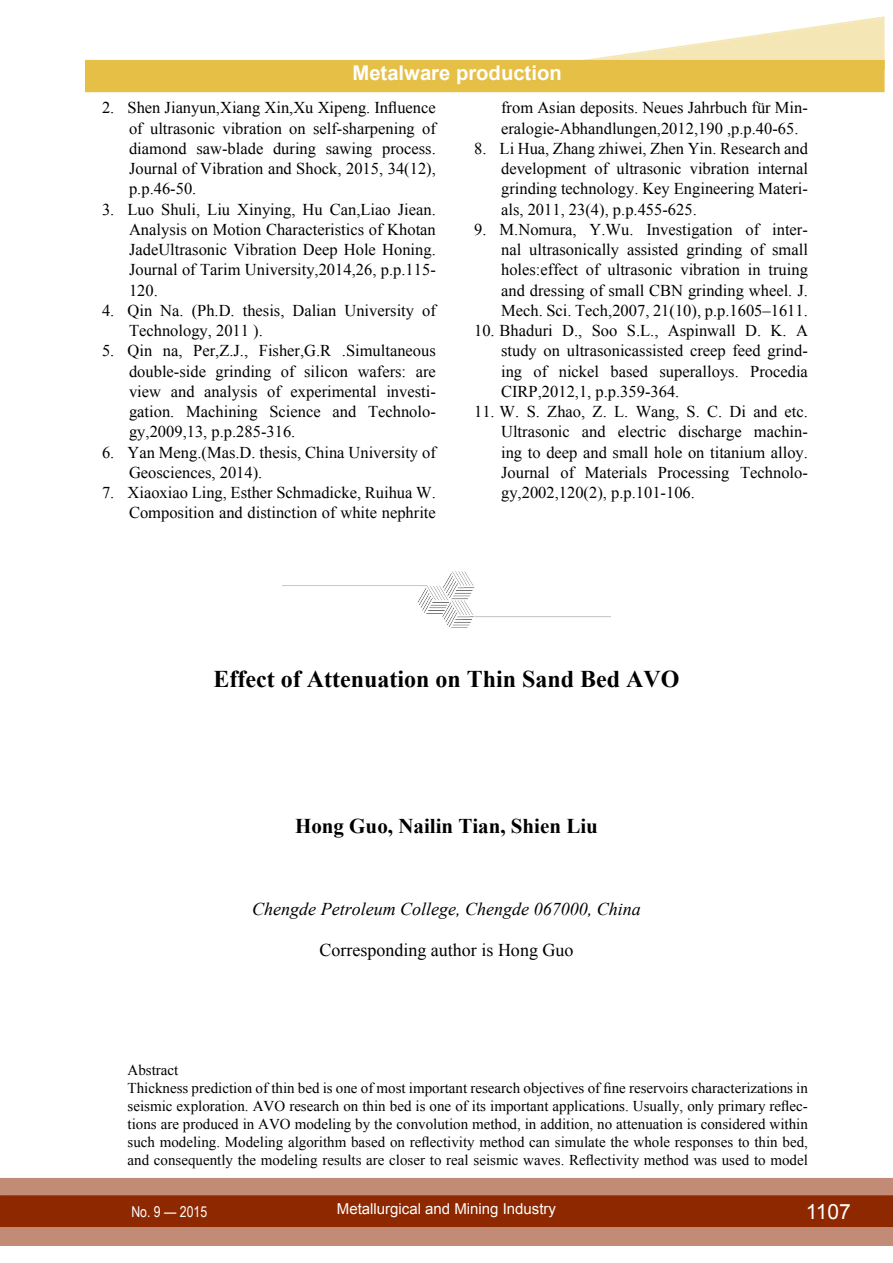
<style>
.page{position:relative;width:893px;height:1263px;background:#fff}
.page>*{position:absolute;margin:0;border:0;box-sizing:border-box;transform-origin:0 0}
.t1{font:700 24px "Times New Roman";color:#000}
.t2{font:700 21px "Times New Roman";color:#000}
.t3{font:21px "Arial";color:#fff}
.t4{font:700 20.25px "Arial";color:#fff}
.t5{font:italic 18px "Times New Roman";color:#000}
.t6{font:18px "Times New Roman";color:#000}
.t7{font:16.5px/20.2px "Times New Roman";color:#000;text-align:justify}
.t8{font:15px/18px "Times New Roman";color:#000}
.t9{font:15px "Arial";color:#fff}
.t10{font:15px "Arial Narrow";color:#fff}
</style>
<div class="page">
<div style="left:0;top:1178px;width:893px;height:68px;background:#c28b76"></div>
<div style="left:0;top:1195px;width:893px;height:32px;background:#8e2800;border:2px solid #8e2800"></div>
<svg style="left:85px;top:16px;width:800px;height:76px"></svg>
<img style="left:283px;top:572px;width:327px;height:56px">
<p class="t4" style="left:352px;top:60px;width:211px">Metalware production</p>
<p class="t7" style="left:129px;top:98px;width:308px;text-indent:-27px">2. Shen Jianyun,Xiang Xin,Xu Xipeng. Influence of ultrasonic vibration on self-sharpening of diamond saw-blade during sawing process.<br>Journal of Vibration and Shock, 2015, 34(12), p.p.46-50.</p>
<p class="t7" style="left:129px;top:199px;width:308px;text-indent:-27px">3. Luo Shuli, Liu Xinying, Hu Can,Liao Jiean.<br>Analysis on Motion Characteristics of Khotan JadeUltrasonic Vibration Deep Hole Honing.<br>Journal of Tarim University,2014,26, p.p.115- 120.</p>
<p class="t7" style="left:129px;top:300px;width:308px;text-indent:-27px">4. Qin Na. (Ph.D. thesis, Dalian University of<br>Technology, 2011 ).</p>
<p class="t7" style="left:129px;top:340px;width:308px;text-indent:-27px">5. Qin na, Per,Z.J., Fisher,G.R .Simultaneous double-side grinding of silicon wafers: are view and analysis of experimental investi&shy;gation. Machining Science and Technolo&shy;gy,2009,13, p.p.285-316.</p>
<p class="t7" style="left:129px;top:442px;width:308px;text-indent:-27px">6. Yan Meng.(Mas.D. thesis, China University of<br>Geosciences, 2014).</p>
<p class="t7" style="left:102px;top:482px;width:335px;text-align:right">7. Xiaoxiao Ling, Esther Schmadicke, Ruihua W.<br>Composition and distinction of white nephrite</p>
<p class="t7" style="left:501px;top:97px;width:308px">from Asian deposits. Neues Jahrbuch für Min&shy;eralogie-Abhandlungen,2012,190 ,p.p.40-65.</p>
<p class="t7" style="left:501px;top:138px;width:308px;text-indent:-27px">8. Li Hua, Zhang zhiwei, Zhen Yin. Research and development of ultrasonic vibration internal grinding technology. Key Engineering Materi&shy;als, 2011, 23(4), p.p.455-625.</p>
<p class="t7" style="left:501px;top:219px;width:308px;text-indent:-27px">9. M.Nomura, Y.Wu. Investigation of inter&shy;nal ultrasonically assisted grinding of small holes:effect of ultrasonic vibration in truing and dressing of small CBN grinding wheel. J.<br>Mech. Sci. Tech,2007, 21(10), p.p.1605–1611.</p>
<p class="t7" style="left:501px;top:320px;width:308px;text-indent:-27px">10. Bhaduri D., Soo S.L., Aspinwall D. K. A study on ultrasonicassisted creep feed grind&shy;ing of nickel based superalloys. Procedia CIRP,2012,1, p.p.359-364.</p>
<p class="t7" style="left:501px;top:401px;width:308px;text-indent:-27px">11. W. S. Zhao, Z. L. Wang, S. C. Di and etc.<br>Ultrasonic and electric discharge machin&shy;ing to deep and small hole on titanium alloy.<br>Journal of Materials Processing Technolo&shy;gy,2002,120(2), p.p.101-106.</p>
<h1 class="t1" style="left:213px;top:663px;width:468px">Effect of Attenuation on Thin Sand Bed AVO</h1>
<p class="t2" style="left:295px;top:811px;width:304px">Hong Guo, Nailin Tian, Shien Liu</p>
<p class="t5" style="left:252px;top:896px;width:390px">Chengde Petroleum College, Chengde 067000, China</p>
<p class="t6" style="left:319px;top:938px;width:255px">Corresponding author is Hong Guo</p>
<p class="t8" style="left:128px;top:1061px;width:682px">Abstract<br>Thickness prediction of thin bed is one of most important research objectives of fine reservoirs characterizations in seismic exploration. AVO research on thin bed is one of its important applications. Usually, only primary reflec&shy;tions are produced in AVO modeling by the convolution method, in addition, no attenuation is considered within such modeling. Modeling algorithm based on reflectivity method can simulate the whole responses to thin bed, and consequently the modeling results are closer to real seismic waves. Reflectivity method was used to model</p>
<p class="t10" style="left:131px;top:1200px;width:77px">No. 9 — 2015</p>
<p class="t9" style="left:337px;top:1199px;width:221px">Metallurgical and Mining Industry</p>
<p class="t3" style="left:806px;top:1197px;width:47px">1107</p>
</div>
